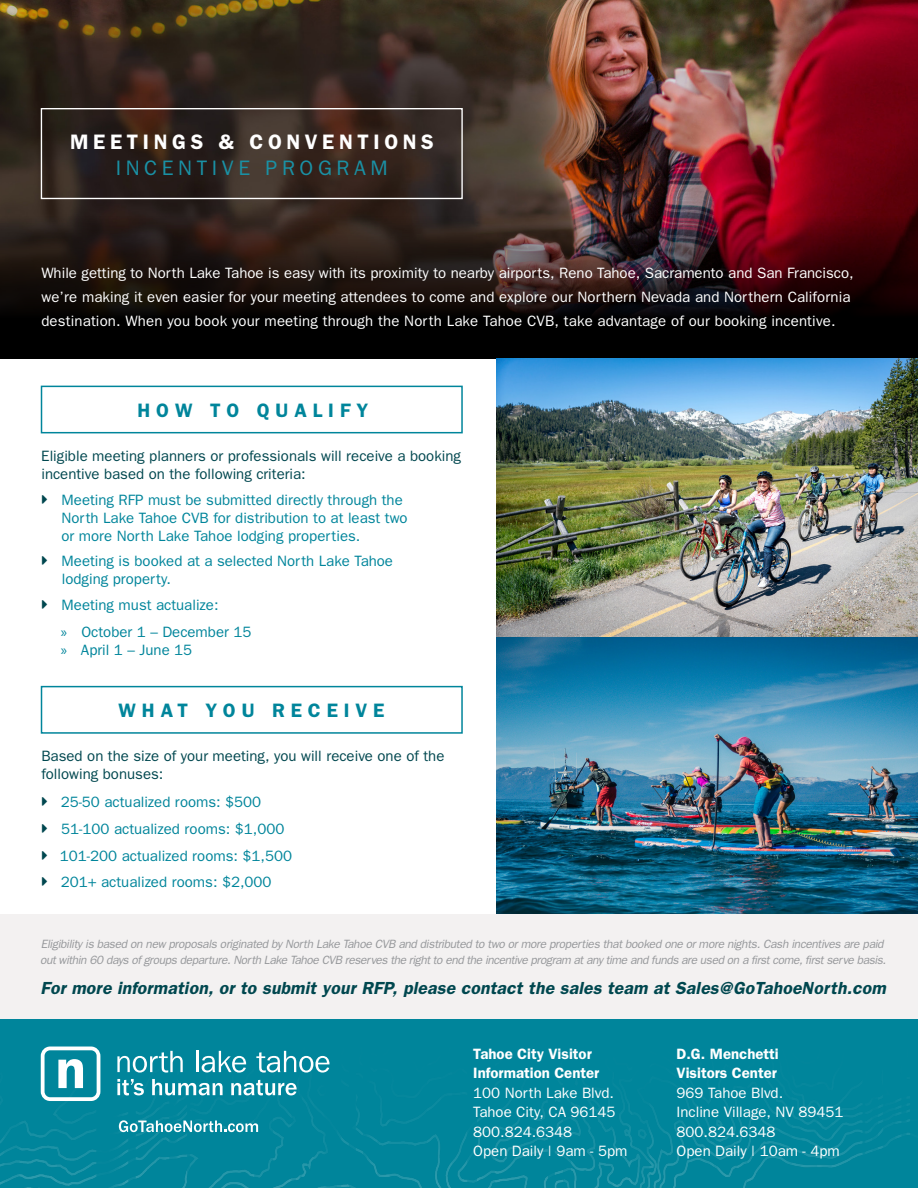
<style>
.page{position:relative;width:918px;height:1188px;background:#fff}
.page>*{position:absolute;margin:0;border:0;box-sizing:border-box;transform-origin:0 0}
.t1{font:600 21px "Franklin Gothic";letter-spacing:.22em;color:#fff}
.t2{font:21px "Franklin Gothic";letter-spacing:.22em;color:#1a91a5}
.t3{font:600 19.5px "Franklin Gothic";letter-spacing:.3em;color:#00859b}
.t4{font:italic 600 17.55px "Franklin Gothic";letter-spacing:.01em;color:#00474f}
.t5{font:15px/19.5px "Franklin Gothic";color:#fff}
.t6{font:15px/26.7px "Franklin Gothic";color:#00859b}
.t7{font:15px/18px "Franklin Gothic";color:#00474f}
.t8{font:600 15px/19.5px "Franklin Gothic";color:#fff}
.t9{font:italic 12px/16.5px "Franklin Gothic";letter-spacing:-.03em;color:#96989b}
.s1{font-family:"Myriad Pro"}
</style>
<div class="page">
<div style="left:0;top:914px;width:918px;height:106px;background:#f3f1f1"></div>
<img style="left:0;top:0;width:918px;height:210px">
<svg style="left:0;top:210px;width:918px;height:149px;background:#211010"></svg>
<div style="left:41px;top:108px;width:422px;height:91px;border:1px solid #fff"></div>
<img style="left:497px;top:359px;width:421px;height:555px">
<div style="left:41px;top:386px;width:422px;height:47px;border:2px solid #00859b"></div>
<div style="left:41px;top:686px;width:422px;height:48px;border:2px solid #00859b"></div>
<img style="left:0;top:1020px;width:918px;height:168px">
<svg style="left:41px;top:1047px;width:59px;height:54px"></svg>
<svg style="left:117px;top:1051px;width:66px;height:22px"></svg>
<hr style="left:196px;top:1051px;width:2px;height:21px;background:#fff">
<svg style="left:202px;top:1051px;width:44px;height:22px"></svg>
<svg style="left:256px;top:1051px;width:73px;height:22px"></svg>
<svg style="left:117px;top:1079px;width:27px;height:16px"></svg>
<svg style="left:152px;top:1079px;width:71px;height:16px"></svg>
<svg style="left:231px;top:1080px;width:66px;height:15px"></svg>
<svg style="left:119px;top:1120px;width:139px;height:12px"></svg>
<h1 class="t1" style="left:70px;top:129px;width:365px">MEETINGS &amp; CONVENTIONS</h1>
<h1 class="t2" style="left:116px;top:156px;width:274px">INCENTIVE PROGRAM</h1>
<p class="t5" style="left:41px;top:261px;width:814px;line-height:24px">While getting to North Lake Tahoe is easy with its proximity to nearby airports, Reno Tahoe, Sacramento and San Francisco, we’re making it even easier for your meeting attendees to come and explore our Northern Nevada and Northern California destination. When you book your meeting through the North Lake Tahoe CVB, take advantage of our booking incentive.</p>
<h2 class="t3" style="left:138px;top:399px;width:232px">HOW TO QUALIFY</h2>
<p class="t7" style="left:41px;top:446px;width:421px">Eligible meeting planners or professionals will receive a booking incentive based on the following criteria:</p>
<p class="t6" style="left:61px;top:490px;width:348px;line-height:18px">Meeting RFP must be submitted directly through the<br>North Lake Tahoe CVB for distribution to at least two or more North Lake Tahoe lodging properties.</p>
<p class="t6" style="left:62px;top:551px;width:333px;line-height:18px">Meeting is booked at a selected North Lake Tahoe lodging property.</p>
<p class="t6" style="left:61px;top:591px;width:192px">Meeting must actualize:<br><span class="s1">»</span> October 1 – December 15</p>
<p class="t6" style="left:61px;top:636px;width:133px"><span class="s1">»</span> April 1 – June 15</p>
<h2 class="t3" style="left:119px;top:699px;width:267px">WHAT YOU RECEIVE</h2>
<p class="t7" style="left:41px;top:746px;width:405px">Based on the size of your meeting, you will receive one of the following bonuses:</p>
<p class="t6" style="left:60px;top:789px;width:234px">25-50 actualized rooms: $500<br>51-100 actualized rooms: $1,000<br>101-200 actualized rooms: $1,500<br>201+ actualized rooms: $2,000</p>
<p class="t9" style="left:40px;top:935px;width:848px">Eligibility is based on new proposals originated by North Lake Tahoe CVB and distributed to two or more properties that booked one or more nights. Cash incentives are paid out within 60 days of groups departure. North Lake Tahoe CVB reserves the right to end the incentive program at any time and funds are used on a first come, first serve basis.</p>
<p class="t4" style="left:40px;top:978px;width:847px">For more information, or to submit your RFP, please contact the sales team at Sales@GoTahoeNorth.com</p>
<p class="t8" style="left:473px;top:1043px;width:128px">Tahoe City Visitor<br>Information Center</p>
<p class="t5" style="left:473px;top:1082px;width:156px">100 North Lake Blvd.<br>Tahoe City, CA 96145<br>800.824.6348<br>Open Daily | 9am - 5pm</p>
<p class="t8" style="left:677px;top:1043px;width:104px">D.G. Menchetti<br>Visitors Center</p>
<p class="t5" style="left:677px;top:1082px;width:168px">969 Tahoe Blvd.<br>Incline Village, NV 89451<br>800.824.6348<br>Open Daily | 10am - 4pm</p>
</div>
